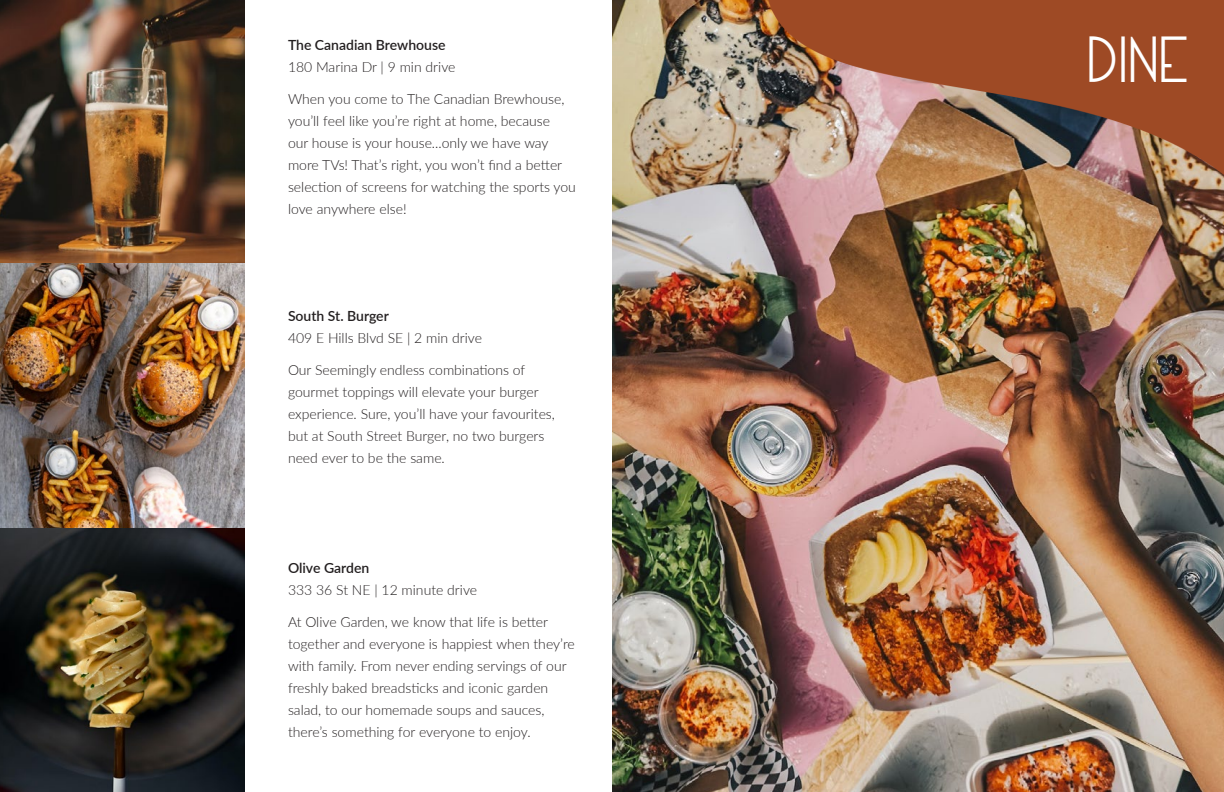
<style>
.page{position:relative;width:1224px;height:792px;background:#fff}
.page>*{position:absolute;margin:0;border:0;box-sizing:border-box;transform-origin:0 0}
.t1{font:50px "LRT Oksana";color:#fff}
.t2{font:300 14px/22px "Lato";color:#231f20}
.t3{font:600 14px "Lato";color:#231f20}
</style>
<div class="page">
<img style="left:612px;top:0;width:612px;height:792px">
<img style="left:0;top:0;width:244px;height:264px">
<img style="left:0;top:264px;width:244px;height:264px">
<img style="left:0;top:528px;width:244px;height:264px">
<img style="left:753px;top:0;width:471px;height:220px">
<p class="t3" style="left:288px;top:34px;width:159px">The Canadian Brewhouse</p>
<p class="t2" style="left:288px;top:55px;width:169px">180 Marina Dr | 9 min drive</p>
<p class="t2" style="left:288px;top:87px;width:289px">When you come to The Canadian Brewhouse, you’ll feel like you’re right at home, because<br>our house is your house...only we have way more TVs! That’s right, you won’t find a better selection of screens for watching the sports you love anywhere else!</p>
<p class="t3" style="left:288px;top:305px;width:102px">South St. Burger</p>
<p class="t2" style="left:288px;top:326px;width:196px">409 E Hills Blvd SE | 2 min drive</p>
<p class="t2" style="left:288px;top:358px;width:268px">Our Seemingly endless combinations of gourmet toppings will elevate your burger experience. Sure, you’ll have your favourites, but at South Street Burger, no two burgers need ever to be the same.</p>
<p class="t3" style="left:288px;top:557px;width:83px">Olive Garden</p>
<p class="t2" style="left:288px;top:578px;width:191px">333 36 St NE | 12 minute drive</p>
<p class="t2" style="left:288px;top:610px;width:288px">At Olive Garden, we know that life is better together and everyone is happiest when they’re with family. From never ending servings of our freshly baked breadsticks and iconic garden salad, to our homemade soups and sauces, there’s something for everyone to enjoy.</p>
<p class="t1" style="left:1087px;top:24px;width:102px">DINE</p>
</div>
